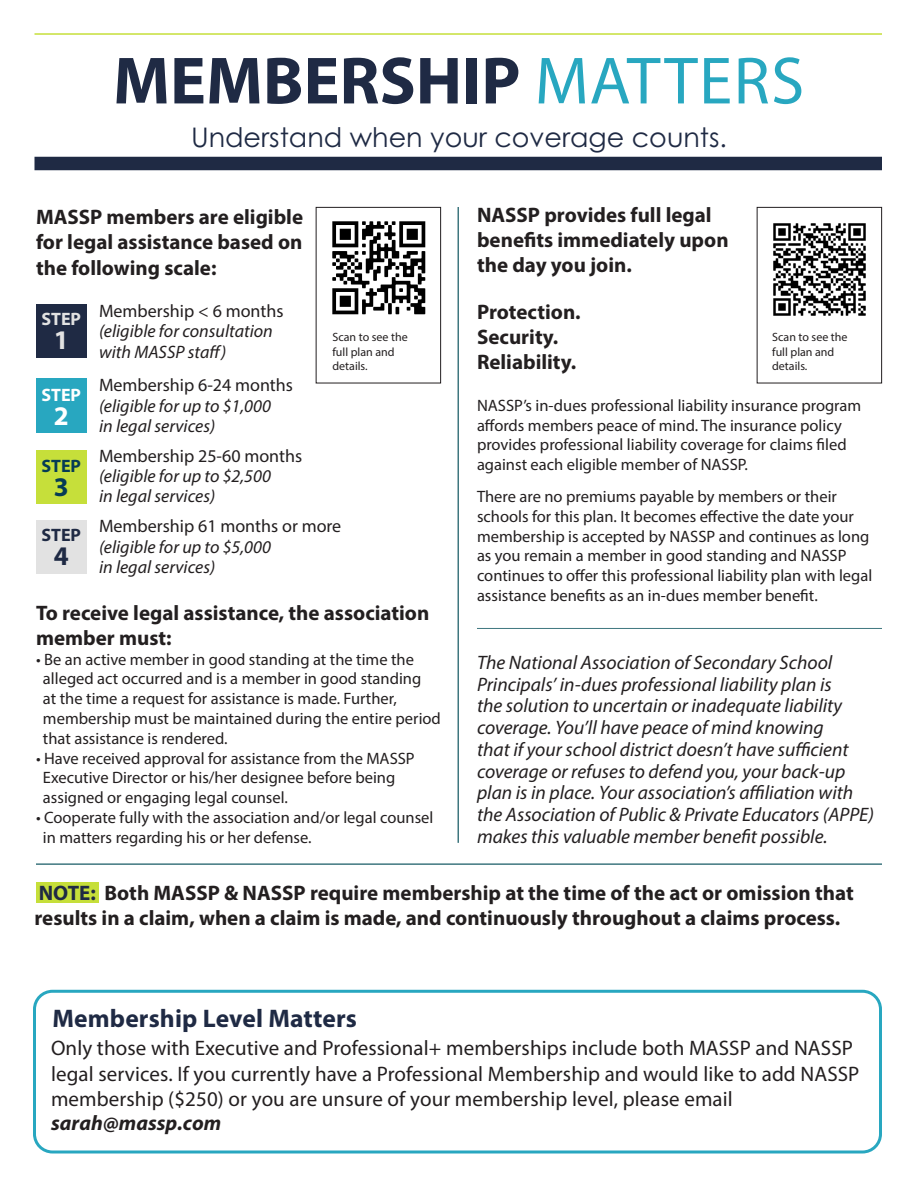
<style>
.page{position:relative;width:918px;height:1188px;background:#fff}
.page>*{position:absolute;margin:0;border:0;box-sizing:border-box;transform-origin:0 0}
.t1{font:700 67.35px "Myriad Pro";color:#1f2a44}
.t2{font:27px "Century Gothic Pro";color:#1f2a44}
.t3{font:700 27px "Myriad Pro";color:#e2e2e2}
.t4{font:700 27px "Myriad Pro";color:#fff}
.t5{font:700 27px "Myriad Pro";color:#053b55}
.t6{font:700 27px "Myriad Pro";color:#1f2a44}
.t7{font:700 25.5px "Myriad Pro";letter-spacing:.005em;color:#1f2a44}
.t8{font:700 21px/25.2px "Myriad Pro";color:#231f20}
.t9{font:21px/24.9px "Myriad Pro";letter-spacing:.005em;color:#231f20}
.t10{font:italic 19.5px/21.8px "Myriad Pro";color:#231f20}
.t11{font:italic 18px/21.6px "Myriad Pro";color:#231f20}
.t12{font:18px "Myriad Pro";color:#231f20}
.t13{font:700 18px "Myriad Pro";color:#e2e2e2}
.t14{font:700 18px "Myriad Pro";color:#fff}
.t15{font:700 18px "Myriad Pro";color:#053b55}
.t16{font:700 18px "Myriad Pro";color:#1f2a44}
.t17{font:16.5px/19.8px "Myriad Pro";color:#231f20}
.t18{font:12px/14.4px "Myriad Pro";color:#231f20}
.s1{font-weight:400;color:#28a7c0}
.s2{color:#1f2a44}
.s3{font-weight:700;font-style:italic}
</style>
<div class="page">
<img style="left:332px;top:221px;width:94px;height:94px">
<div style="left:36px;top:883px;width:62px;height:20px;background:#c6df3a"></div>
<hr style="left:36px;top:863px;width:846px;height:2px;background:#3f777f">
<img style="left:773px;top:223px;width:93px;height:93px">
<div style="left:757px;top:207px;width:125px;height:176px;border:1px solid #231f20"></div>
<div style="left:316px;top:207px;width:125px;height:176px;border:1px solid #231f20"></div>
<hr style="left:477px;top:628px;width:405px;height:1px;background:#3f777f">
<div style="left:33px;top:990px;width:849px;height:164px;border:3px solid #28a7c0;border-radius:18px"></div>
<hr style="left:458px;top:207px;width:1px;height:636px;background:#3f777f">
<div style="left:37px;top:520px;width:50px;height:54px;background:#e2e2e2"></div>
<div style="left:37px;top:379px;width:50px;height:54px;background:#28a7c0"></div>
<div style="left:37px;top:450px;width:50px;height:54px;background:#c6df3a"></div>
<div style="left:37px;top:304px;width:50px;height:54px;background:#1f2a44"></div>
<div style="left:34px;top:157px;width:848px;height:13px;background:#1f2a44"></div>
<hr style="left:34px;top:33px;width:848px;height:2px;background:#c6df3a">
<p class="t1" style="left:113px;top:37px;width:693px">MEMBERSHIP <span class="s1">MATTERS</span></p>
<p class="t2" style="left:191px;top:121px;width:538px">Understand when your coverage counts.</p>
<p class="t8" style="left:36px;top:204px;width:269px;text-align:justify">MASSP members are eligible for legal assistance based on the following scale:</p>
<p class="t12" style="left:99px;top:299px;width:186px">Membership &lt; 6 months</p>
<p class="t11" style="left:99px;top:320px;width:175px">(eligible for consultation with MASSP staff)</p>
<p class="t12" style="left:99px;top:374px;width:196px">Membership 6-24 months</p>
<p class="t11" style="left:99px;top:394px;width:173px">(eligible for up to $1,000</p>
<p class="t11" style="left:99px;top:415px;width:118px">in legal services)</p>
<p class="t12" style="left:99px;top:445px;width:205px">Membership 25-60 months</p>
<p class="t11" style="left:99px;top:465px;width:173px">(eligible for up to $2,500</p>
<p class="t11" style="left:99px;top:485px;width:118px">in legal services)</p>
<p class="t12" style="left:99px;top:515px;width:244px">Membership 61 months or more</p>
<p class="t11" style="left:99px;top:535px;width:173px">(eligible for up to $5,000</p>
<p class="t11" style="left:99px;top:556px;width:118px">in legal services)</p>
<p class="t8" style="left:36px;top:599px;width:395px">To receive legal assistance, the association member must:</p>
<p class="t17" style="left:36px;top:649px;width:380px">• Be an active member in good standing at the time the</p>
<p class="t17" style="left:43px;top:669px;width:380px">alleged act occurred and is a member in good standing</p>
<p class="t17" style="left:43px;top:689px;width:355px">at the time a request for assistance is made. Further,</p>
<p class="t17" style="left:43px;top:708px;width:399px">membership must be maintained during the entire period</p>
<p class="t17" style="left:43px;top:728px;width:186px">that assistance is rendered.</p>
<p class="t17" style="left:36px;top:748px;width:380px">• Have received approval for assistance from the MASSP</p>
<p class="t17" style="left:43px;top:768px;width:354px">Executive Director or his/her designee before being</p>
<p class="t17" style="left:43px;top:788px;width:246px">assigned or engaging legal counsel.</p>
<p class="t17" style="left:36px;top:807px;width:399px">• Cooperate fully with the association and/or legal counsel</p>
<p class="t17" style="left:43px;top:827px;width:270px">in matters regarding his or her defense.</p>
<p class="t13" style="left:41px;top:307px;width:41px">STEP</p>
<p class="t3" style="left:54px;top:322px;width:16px">1</p>
<p class="t14" style="left:41px;top:383px;width:41px">STEP</p>
<p class="t4" style="left:54px;top:398px;width:16px">2</p>
<p class="t15" style="left:41px;top:454px;width:41px">STEP</p>
<p class="t5" style="left:54px;top:469px;width:16px">3</p>
<p class="t16" style="left:41px;top:523px;width:41px">STEP</p>
<p class="t6" style="left:54px;top:538px;width:16px">4</p>
<p class="t18" style="left:332px;top:330px;width:77px">Scan to see the full plan and details.</p>
<p class="t8" style="left:477px;top:201px;width:253px">NASSP provides full legal benefits immediately upon the day you join.</p>
<p class="t8" style="left:477px;top:299px;width:105px">Protection.</p>
<p class="t8" style="left:477px;top:324px;width:83px">Security.</p>
<p class="t8" style="left:477px;top:349px;width:101px">Reliability.</p>
<p class="t17" style="left:477px;top:395px;width:386px">NASSP’s in-dues professional liability insurance program affords members peace of mind. The insurance policy provides professional liability coverage for claims filed against each eligible member of NASSP.</p>
<p class="t17" style="left:477px;top:486px;width:397px">There are no premiums payable by members or their schools for this plan. It becomes effective the date your membership is accepted by NASSP and continues as long as you remain a member in good standing and NASSP continues to offer this professional liability plan with legal assistance benefits as an in-dues member benefit.</p>
<p class="t18" style="left:772px;top:330px;width:77px">Scan to see the full plan and details.</p>
<p class="t10" style="left:477px;top:651px;width:398px">The National Association of Secondary School Principals’ in-dues professional liability plan is<br>the solution to uncertain or inadequate liability coverage. You’ll have peace of mind knowing<br>that if your school district doesn’t have sufficient coverage or refuses to defend you, your back-up plan is in place. Your association’s affiliation with the Association of Public &amp; Private Educators (APPE) makes this valuable member benefit possible.</p>
<p class="t8" style="left:34px;top:880px;width:821px"><span class="s2">NOTE:</span> Both MASSP &amp; NASSP require membership at the time of the act or omission that results in a claim, when a claim is made, and continuously throughout a claims process.</p>
<p class="t7" style="left:52px;top:1002px;width:306px">Membership Level Matters</p>
<p class="t9" style="left:51px;top:1036px;width:810px">Only those with Executive and Professional+ memberships include both MASSP and NASSP legal services. If you currently have a Professional Membership and would like to add NASSP membership ($250) or you are unsure of your membership level, please email <span class="s3">sarah@massp.com</span></p>
</div>
